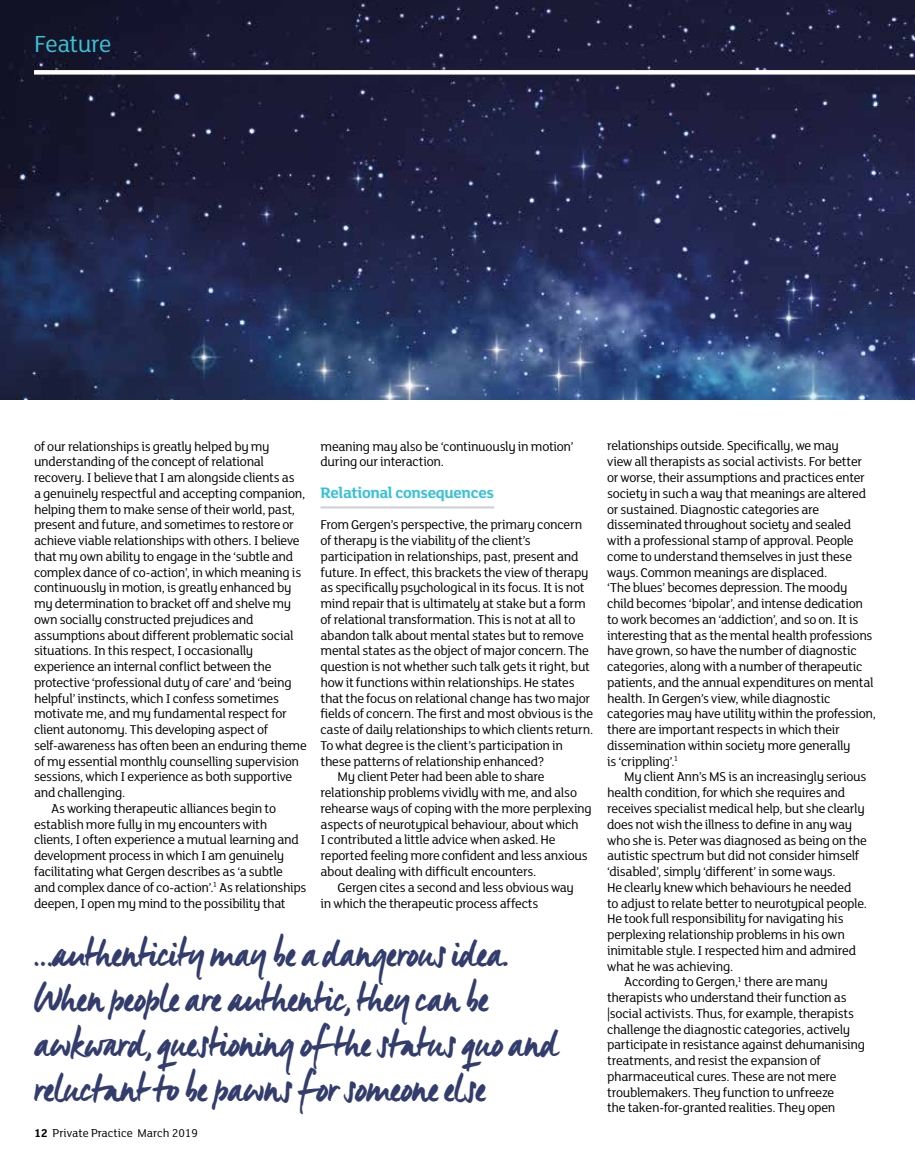
<style>
.page{position:relative;width:915px;height:1170px;background:#fff}
.page>*{position:absolute;margin:0;border:0;box-sizing:border-box;transform-origin:0 0}
.t1{font:40.5px/45px "Manus";letter-spacing:-.01em;color:#333d6d}
.t2{font:25.35px "FS Lola";letter-spacing:-.02em;color:#39c2d7}
.t3{font:700 16.5px "FS Lola";letter-spacing:-.025em;color:#39c2d7}
.t4{font:13.8px/15.8px "FS Lola";letter-spacing:-.025em;color:#000}
.t5{font:12.3px "FS Lola";color:#000}
.s1{font-weight:700}
</style>
<div class="page">
<img style="left:0;top:0;width:914px;height:400px">
<hr style="left:320px;top:506px;width:174px;height:2px;background:#d1d3d4">
<div style="left:34px;top:70px;width:880px;height:5px;background:#fff"></div>
<h2 class="t2" style="left:34px;top:27px;width:79px">Feature</h2>
<p class="t4" style="left:34px;top:437px;width:237px">of our relationships is greatly helped by my</p>
<p class="t4" style="left:34px;top:453px;width:231px">understanding of the concept of relational</p>
<p class="t4" style="left:34px;top:469px;width:262px">recovery. I believe that I am alongside clients as</p>
<p class="t4" style="left:34px;top:485px;width:272px">a genuinely respectful and accepting companion,</p>
<p class="t4" style="left:34px;top:500px;width:262px">helping them to make sense of their world, past,</p>
<p class="t4" style="left:34px;top:516px;width:261px">present and future, and sometimes to restore or</p>
<p class="t4" style="left:34px;top:532px;width:267px">achieve viable relationships with others. I believe</p>
<p class="t4" style="left:34px;top:548px;width:261px">that my own ability to engage in the ‘subtle and</p>
<p class="t4" style="left:34px;top:563px;width:268px">complex dance of co-action’, in which meaning is</p>
<p class="t4" style="left:34px;top:579px;width:259px">continuously in motion, is greatly enhanced by</p>
<p class="t4" style="left:34px;top:595px;width:258px">my determination to bracket off and shelve my</p>
<p class="t4" style="left:34px;top:611px;width:221px">own socially constructed prejudices and</p>
<p class="t4" style="left:34px;top:626px;width:261px">assumptions about different problematic social</p>
<p class="t4" style="left:34px;top:642px;width:221px">situations. In this respect, I occasionally</p>
<p class="t4" style="left:34px;top:658px;width:239px">experience an internal conflict between the</p>
<p class="t4" style="left:34px;top:674px;width:259px">protective ‘professional duty of care’ and ‘being</p>
<p class="t4" style="left:34px;top:689px;width:246px">helpful’ instincts, which I confess sometimes</p>
<p class="t4" style="left:34px;top:705px;width:254px">motivate me, and my fundamental respect for</p>
<p class="t4" style="left:34px;top:721px;width:235px">client autonomy. This developing aspect of</p>
<p class="t4" style="left:34px;top:737px;width:274px">self-awareness has often been an enduring theme</p>
<p class="t4" style="left:34px;top:752px;width:266px">of my essential monthly counselling supervision</p>
<p class="t4" style="left:34px;top:768px;width:260px">sessions, which I experience as both supportive</p>
<p class="t4" style="left:34px;top:784px;width:93px">and challenging.</p>
<p class="t4" style="left:51px;top:800px;width:226px">As working therapeutic alliances begin to</p>
<p class="t4" style="left:34px;top:815px;width:235px">establish more fully in my encounters with</p>
<p class="t4" style="left:34px;top:831px;width:266px">clients, I often experience a mutual learning and</p>
<p class="t4" style="left:34px;top:847px;width:251px">development process in which I am genuinely</p>
<p class="t4" style="left:34px;top:863px;width:250px">facilitating what Gergen describes as ‘a subtle</p>
<p class="t4" style="left:34px;top:878px;width:274px">and complex dance of co-action’.<sup>1</sup> As relationships</p>
<p class="t4" style="left:34px;top:894px;width:253px">deepen, I open my mind to the possibility that</p>
<p class="t4" style="left:320px;top:437px;width:254px">meaning may also be ‘continuously in motion’ during our interaction.</p>
<p class="t3" style="left:320px;top:481px;width:175px">Relational consequences</p>
<p class="t4" style="left:320px;top:516px;width:263px">From Gergen’s perspective, the primary concern</p>
<p class="t4" style="left:320px;top:532px;width:212px">of therapy is the viability of the client’s</p>
<p class="t4" style="left:320px;top:548px;width:259px">participation in relationships, past, present and</p>
<p class="t4" style="left:320px;top:563px;width:269px">future. In effect, this brackets the view of therapy</p>
<p class="t4" style="left:320px;top:579px;width:265px">as specifically psychological in its focus. It is not</p>
<p class="t4" style="left:320px;top:595px;width:267px">mind repair that is ultimately at stake but a form</p>
<p class="t4" style="left:320px;top:611px;width:256px">of relational transformation. This is not at all to</p>
<p class="t4" style="left:320px;top:626px;width:265px">abandon talk about mental states but to remove</p>
<p class="t4" style="left:320px;top:642px;width:270px">mental states as the object of major concern. The</p>
<p class="t4" style="left:320px;top:658px;width:271px">question is not whether such talk gets it right, but</p>
<p class="t4" style="left:320px;top:674px;width:255px">how it functions within relationships. He states</p>
<p class="t4" style="left:320px;top:689px;width:271px">that the focus on relational change has two major</p>
<p class="t4" style="left:320px;top:705px;width:274px">fields of concern. The first and most obvious is the</p>
<p class="t4" style="left:320px;top:721px;width:274px">caste of daily relationships to which clients return.</p>
<p class="t4" style="left:320px;top:737px;width:244px">To what degree is the client’s participation in</p>
<p class="t4" style="left:320px;top:752px;width:225px">these patterns of relationship enhanced?</p>
<p class="t4" style="left:337px;top:768px;width:208px">My client Peter had been able to share</p>
<p class="t4" style="left:320px;top:784px;width:258px">relationship problems vividly with me, and also</p>
<p class="t4" style="left:320px;top:800px;width:273px">rehearse ways of coping with the more perplexing</p>
<p class="t4" style="left:320px;top:815px;width:259px">aspects of neurotypical behaviour, about which</p>
<p class="t4" style="left:320px;top:831px;width:236px">I contributed a little advice when asked. He</p>
<p class="t4" style="left:320px;top:847px;width:268px">reported feeling more confident and less anxious</p>
<p class="t4" style="left:320px;top:863px;width:217px">about dealing with difficult encounters.</p>
<p class="t4" style="left:337px;top:878px;width:238px">Gergen cites a second and less obvious way</p>
<p class="t4" style="left:320px;top:894px;width:219px">in which the therapeutic process affects</p>
<h1 class="t1" style="left:34px;top:928px;width:525px">…authenticity may be a dangerous idea.<br>When people are authentic, they can be awkward, questioning of the status quo and reluctant to be pawns for someone else</h1>
<p class="t5" style="left:34px;top:1124px;width:165px"><span class="s1">12</span> Private Practice March 2019</p>
<p class="t4" style="left:607px;top:437px;width:270px">relationships outside. Specifically, we may<br>view all therapists as social activists. For better or worse, their assumptions and practices enter society in such a way that meanings are altered or sustained. Diagnostic categories are disseminated throughout society and sealed with a professional stamp of approval. People come to understand themselves in just these ways. Common meanings are displaced.<br>‘The blues’ becomes depression. The moody child becomes ‘bipolar’, and intense dedication to work becomes an ‘addiction’, and so on. It is interesting that as the mental health professions have grown, so have the number of diagnostic categories, along with a number of therapeutic patients, and the annual expenditures on mental health. In Gergen’s view, while diagnostic categories may have utility within the profession, there are important respects in which their dissemination within society more generally<br>is ‘crippling’.<sup>1</sup></p>
<p class="t4" style="left:624px;top:768px;width:244px">My client Ann’s MS is an increasingly serious</p>
<p class="t4" style="left:607px;top:784px;width:239px">health condition, for which she requires and</p>
<p class="t4" style="left:607px;top:800px;width:259px">receives specialist medical help, but she clearly</p>
<p class="t4" style="left:607px;top:815px;width:246px">does not wish the illness to define in any way</p>
<p class="t4" style="left:607px;top:831px;width:261px">who she is. Peter was diagnosed as being on the</p>
<p class="t4" style="left:607px;top:847px;width:254px">autistic spectrum but did not consider himself</p>
<p class="t4" style="left:607px;top:863px;width:230px">‘disabled’, simply ‘different’ in some ways.</p>
<p class="t4" style="left:607px;top:878px;width:246px">He clearly knew which behaviours he needed</p>
<p class="t4" style="left:607px;top:894px;width:261px">to adjust to relate better to neurotypical people.</p>
<p class="t4" style="left:607px;top:910px;width:238px">He took full responsibility for navigating his</p>
<p class="t4" style="left:607px;top:926px;width:239px">perplexing relationship problems in his own</p>
<p class="t4" style="left:607px;top:941px;width:250px">inimitable style. I respected him and admired</p>
<p class="t4" style="left:607px;top:957px;width:127px">what he was achieving.</p>
<p class="t4" style="left:624px;top:973px;width:205px">According to Gergen,<sup>1</sup> there are many</p>
<p class="t4" style="left:607px;top:989px;width:241px">therapists who understand their function as</p>
<p class="t4" style="left:607px;top:1004px;width:248px">|social activists. Thus, for example, therapists</p>
<p class="t4" style="left:607px;top:1020px;width:244px">challenge the diagnostic categories, actively</p>
<p class="t4" style="left:607px;top:1036px;width:259px">participate in resistance against dehumanising</p>
<p class="t4" style="left:607px;top:1052px;width:215px">treatments, and resist the expansion of</p>
<p class="t4" style="left:607px;top:1067px;width:231px">pharmaceutical cures. These are not mere</p>
<p class="t4" style="left:607px;top:1083px;width:228px">troublemakers. They function to unfreeze</p>
<p class="t4" style="left:607px;top:1099px;width:230px">the taken-for-granted realities. They open</p>
</div>
